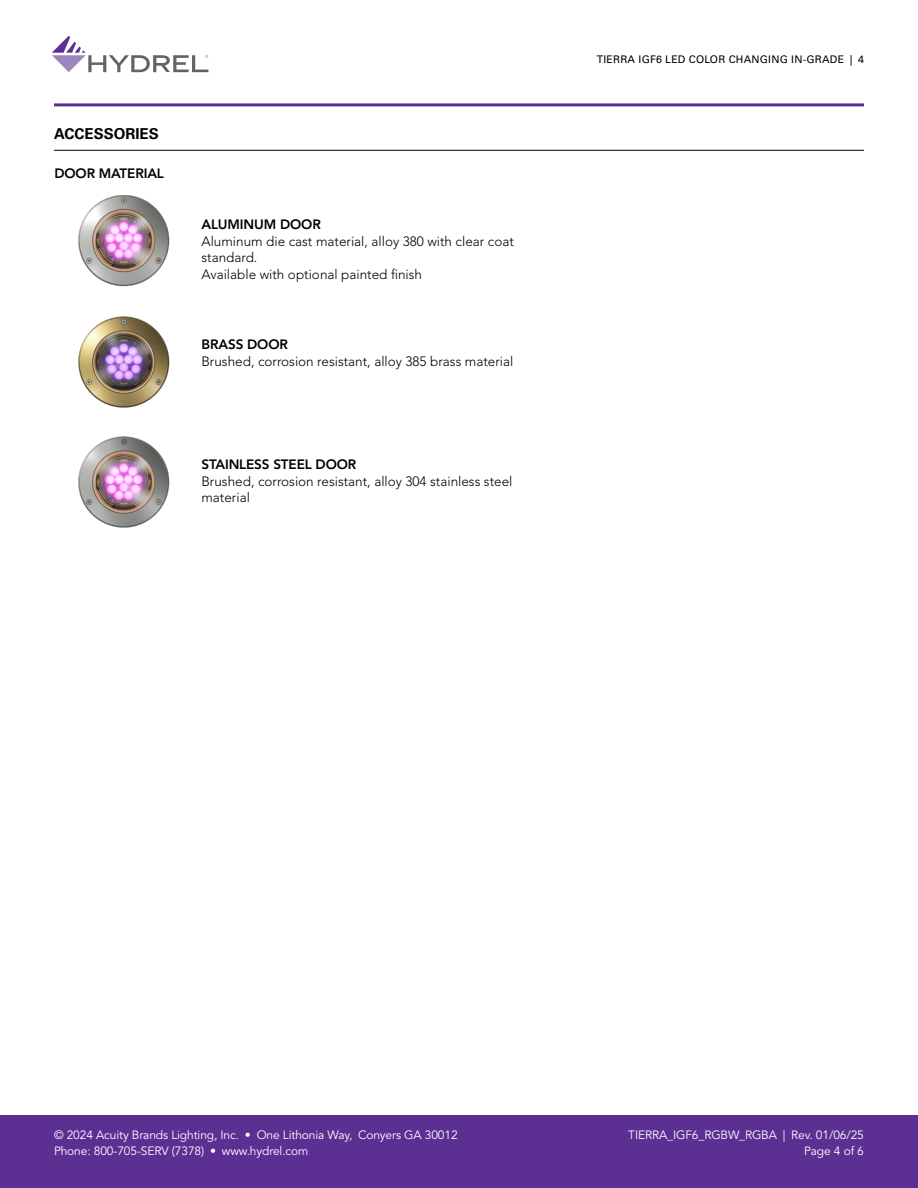
<style>
.page{position:relative;width:918px;height:1188px;background:#fff}
.page>*{position:absolute;margin:0;border:0;box-sizing:border-box;transform-origin:0 0}
.t1{font:700 15px "Univers LT Std";color:#000}
.t2{font:300 13.5px/16.5px "Avenir LT Std";color:#000}
.t3{font:800 13.5px "Avenir LT Std";letter-spacing:-.01em;color:#000}
.t4{font:12px/16.5px "Avenir LT Std";letter-spacing:-.01em;color:#fff;text-align:right}
.t5{font:10.5px "Univers LT Std";letter-spacing:.02em;color:#000}
.t6{font:300 4.35px "DIN";color:#5f636a}
</style>
<div class="page">
<svg style="left:52px;top:36px;width:156px;height:36px"></svg>
<hr style="left:54px;top:103px;width:810px;height:3px;background:#5c2f92">
<div style="left:0;top:1115px;width:918px;height:73px;background:#5c2f92"></div>
<hr style="left:54px;top:150px;width:810px;height:1px;background:#000">
<img style="left:78px;top:195px;width:92px;height:92px">
<img style="left:78px;top:316px;width:92px;height:92px">
<img style="left:78px;top:436px;width:92px;height:92px">
<p class="t1" style="left:54px;top:125px;width:106px">ACCESSORIES</p>
<p class="t3" style="left:54px;top:166px;width:111px">DOOR MATERIAL</p>
<p class="t6" style="left:205px;top:54px;width:5px">®</p>
<p class="t5" style="left:597px;top:53px;width:269px">TIERRA IGF6 LED COLOR CHANGING IN-GRADE | 4</p>
<p class="t3" style="left:201px;top:216px;width:121px">ALUMINUM DOOR</p>
<p class="t2" style="left:201px;top:233px;width:314px">Aluminum die cast material, alloy 380 with clear coat standard.<br>Available with optional painted finish</p>
<p class="t3" style="left:201px;top:336px;width:88px">BRASS DOOR</p>
<p class="t2" style="left:201px;top:353px;width:313px">Brushed, corrosion resistant, alloy 385 brass material</p>
<p class="t3" style="left:201px;top:456px;width:156px">STAINLESS STEEL DOOR</p>
<p class="t2" style="left:201px;top:473px;width:312px">Brushed, corrosion resistant, alloy 304 stainless steel material</p>
<p class="t4" style="left:54px;top:1127px;width:405px;text-align:left">© 2024 Acuity Brands Lighting, Inc. • One Lithonia Way, Conyers GA 30012<br>Phone: 800-705-SERV (7378) • www.hydrel.com</p>
<p class="t4" style="left:628px;top:1127px;width:237px">TIERRA_IGF6_RGBW_RGBA | Rev. 01/06/25<br>Page 4 of 6</p>
</div>
